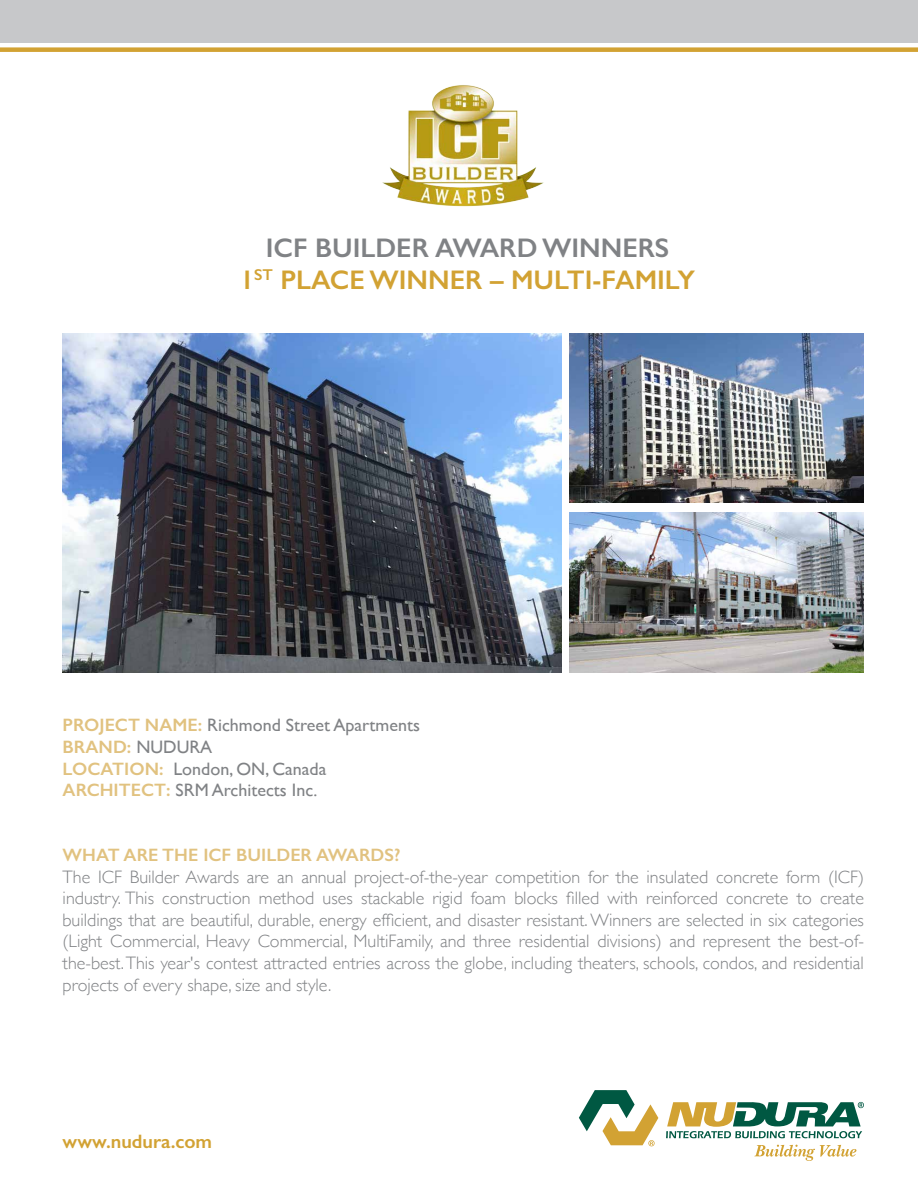
<style>
.page{position:relative;width:918px;height:1188px;background:#fff}
.page>*{position:absolute;margin:0;border:0;box-sizing:border-box;transform-origin:0 0}
.t1{font:600 27px/32.4px "Gill Sans";color:#d2a233;text-align:center}
.t2{font:600 19.5px "Gill Sans";color:#d2a233}
.t3{font:300 18px/21.6px "Gill Sans";color:#808285;text-align:justify}
.t4{font:18px/21.6px "Gill Sans";color:#808285}
.t5{font:600 18px "Gill Sans";color:#e1c280}
.s1{color:#808285}
.s2{font-weight:600;color:#e1c280}
</style>
<div class="page">
<img style="left:63px;top:333px;width:498px;height:340px">
<svg style="left:579px;top:1090px;width:285px;height:71px"></svg>
<img style="left:382px;top:85px;width:162px;height:122px">
<img style="left:569px;top:333px;width:295px;height:170px">
<img style="left:569px;top:513px;width:295px;height:160px">
<div style="left:0;top:0;width:918px;height:43px;background:#c7c8ca"></div>
<div style="left:0;top:47px;width:918px;height:5px;background:#d2a233"></div>
<h1 class="t1" style="left:240px;top:231px;width:457px"><span class="s1">ICF BUILDER AWARD WINNERS<br></span>1<sup>ST</sup> PLACE WINNER – MULTI-FAMILY</h1>
<p class="t4" style="left:63px;top:714px;width:359px"><span class="s2">PROJECT NAME:</span> Richmond Street Apartments<br><span class="s2">BRAND:</span> NUDURA<br><span class="s2">LOCATION:</span> London, ON, Canada<br><span class="s2">ARCHITECT:</span> SRM Architects Inc.</p>
<p class="t5" style="left:63px;top:844px;width:339px">WHAT ARE THE ICF BUILDER AWARDS?</p>
<p class="t3" style="left:63px;top:865px;width:803px">The ICF Builder Awards are an annual project-of-the-year competition for the insulated concrete form (ICF) industry. This construction method uses stackable rigid foam blocks filled with reinforced concrete to create buildings that are beautiful, durable, energy efficient, and disaster resistant. Winners are selected in six categories (Light Commercial, Heavy Commercial, MultiFamily, and three residential divisions) and represent the best-of&shy;the-best. This year's contest attracted entries across the globe, including theaters, schools, condos, and residential projects of every shape, size and style.</p>
<p class="t2" style="left:63px;top:1130px;width:151px">www.nudura.com</p>
</div>
